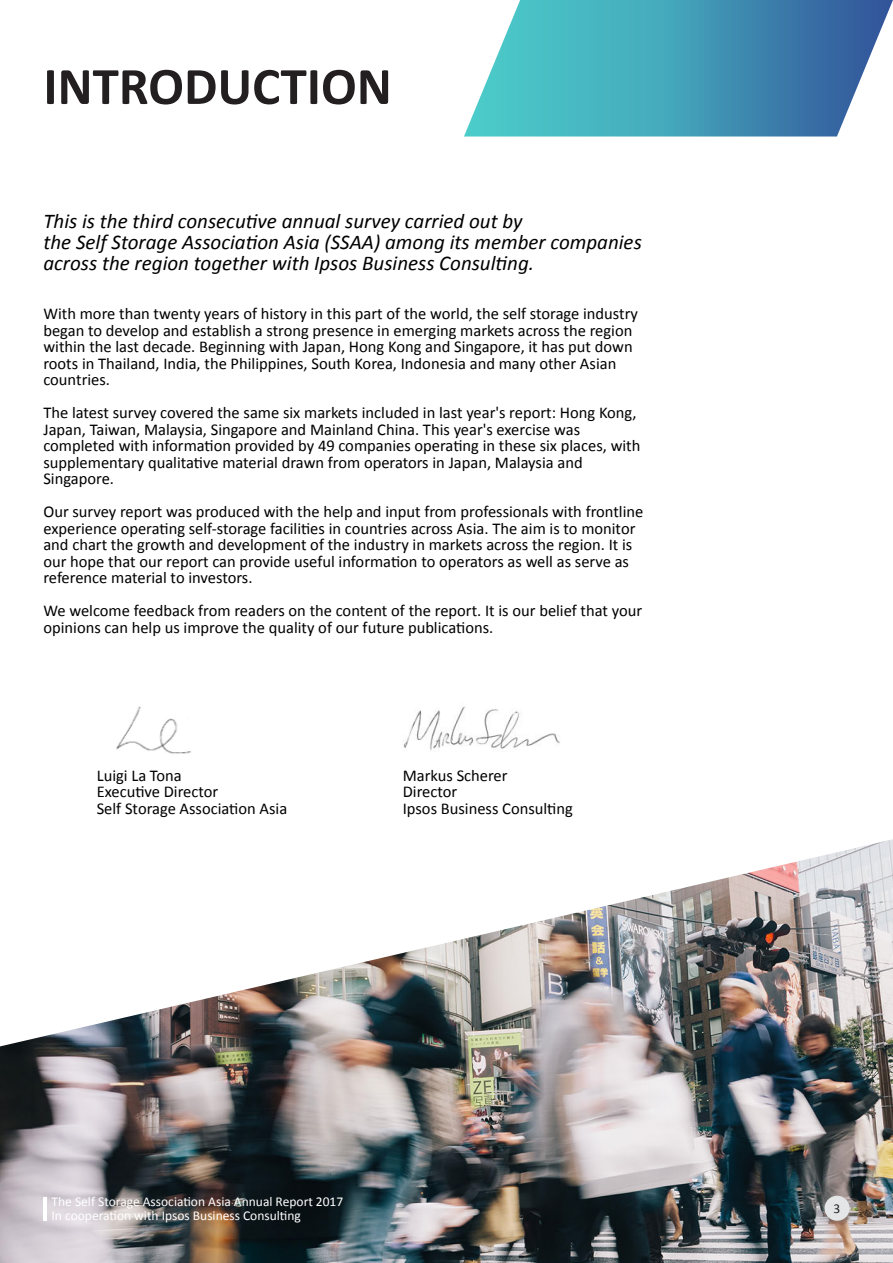
<style>
.page{position:relative;width:893px;height:1263px;background:#fff}
.page>*{position:absolute;margin:0;border:0;box-sizing:border-box;transform-origin:0 0}
.t1{font:700 53.1px "Calibri";color:#231f20}
.t2{font:italic 21px/21px "Calibri";color:#000}
.t3{font:16.5px/16.5px "Calibri";color:#000}
.t4{font:13.5px/13.5px "Calibri";color:#fff}
.t5{font:13.5px "Calibri";color:#231f20}
</style>
<div class="page">
<img style="left:0;top:839px;width:893px;height:424px">
<hr style="left:44px;top:1198px;width:3px;height:23px;background:#fff">
<svg style="left:464px;top:0;width:429px;height:136px;background:#5aa8bf"></svg>
<img style="left:116px;top:706px;width:75px;height:48px">
<img style="left:403px;top:706px;width:157px;height:45px">
<div style="left:825px;top:1196px;width:24px;height:25px;background:#e4e5e6;border-radius:50%"></div>
<h1 class="t1" style="left:43px;top:52px;width:350px">INTRODUCTION</h1>
<p class="t2" style="left:43px;top:210px;width:600px">This is the third consecutive annual survey carried out by<br>the Self Storage Association Asia (SSAA) among its member companies across the region together with Ipsos Business Consulting.</p>
<p class="t3" style="left:43px;top:306px;width:596px">With more than twenty years of history in this part of the world, the self storage industry began to develop and establish a strong presence in emerging markets across the region within the last decade. Beginning with Japan, Hong Kong and Singapore, it has put down roots in Thailand, India, the Philippines, South Korea, Indonesia and many other Asian countries.</p>
<p class="t3" style="left:43px;top:405px;width:598px">The latest survey covered the same six markets included in last year's report: Hong Kong, Japan, Taiwan, Malaysia, Singapore and Mainland China. This year's exercise was completed with information provided by 49 companies operating in these six places, with supplementary qualitative material drawn from operators in Japan, Malaysia and Singapore.</p>
<p class="t3" style="left:43px;top:504px;width:601px">Our survey report was produced with the help and input from professionals with frontline experience operating self-storage facilities in countries across Asia. The aim is to monitor and chart the growth and development of the industry in markets across the region. It is our hope that our report can provide useful information to operators as well as serve as reference material to investors.</p>
<p class="t3" style="left:43px;top:603px;width:600px">We welcome feedback from readers on the content of the report. It is our belief that your opinions can help us improve the quality of our future publications.</p>
<p class="t3" style="left:97px;top:767px;width:192px">Luigi La Tona<br>Executive Director<br>Self Storage Association Asia</p>
<p class="t3" style="left:403px;top:767px;width:172px">Markus Scherer<br>Director<br>Ipsos Business Consulting</p>
<p class="t4" style="left:52px;top:1195px;width:293px">The Self Storage Association Asia Annual Report 2017<br>In cooperation with Ipsos Business Consulting</p>
<p class="t5" style="left:834px;top:1200px;width:8px">3</p>
</div>
